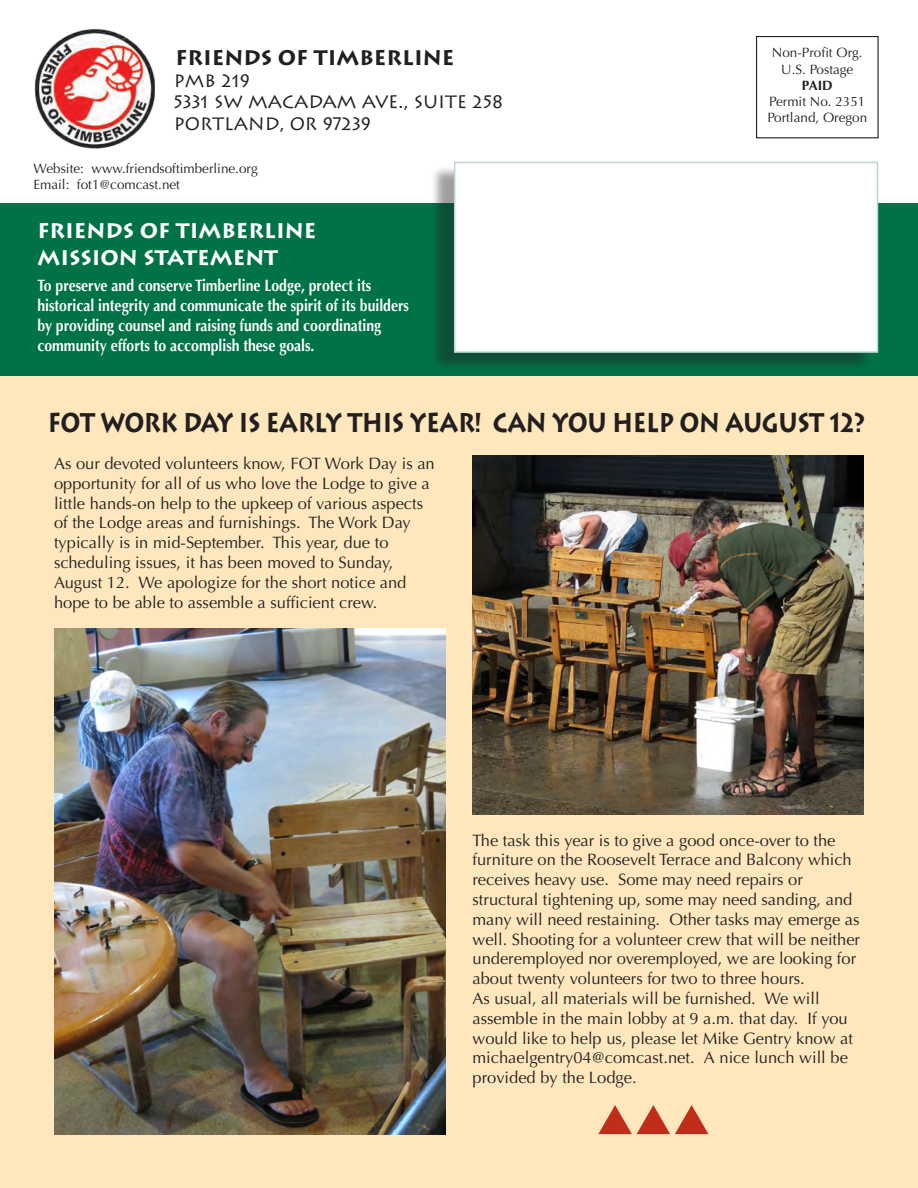
<style>
.page{position:relative;width:918px;height:1188px;background:#fff}
.page>*{position:absolute;margin:0;border:0;box-sizing:border-box;transform-origin:0 0}
.t1{font:700 27px "Lithos";letter-spacing:-.02em;color:#231f20;scale:.85 1}
.t2{font:700 21px/27px "Lithos";color:#fff}
.t3{font:700 21px "Lithos";color:#231f20}
.t4{font:18px/21.6px "Lithos";color:#231f20}
.t5{font:16.5px/19.8px "Optima";color:#231f20}
.t6{font:700 16.5px/19.8px "Optima";color:#fff;scale:.85 1}
.t7{font:13.5px/16.2px "Optima";color:#231f20}
.t8{font:700 13.5px "Optima";color:#231f20}
</style>
<div class="page">
<div style="left:0;top:374px;width:918px;height:814px;background:#fee7bd"></div>
<div style="left:756px;top:36px;width:123px;height:102px;border:1px solid #231f20"></div>
<div style="left:0;top:203px;width:918px;height:173px;background:#007248"></div>
<div style="left:431px;top:165px;width:440px;height:207px;background:#231f20;opacity:.43"></div>
<div style="left:454px;top:162px;width:424px;height:191px;background:#fff;border:2px solid #bbd7cd"></div>
<svg style="left:598px;top:1105px;width:110px;height:29px"></svg>
<img style="left:35px;top:28px;width:120px;height:121px">
<img style="left:54px;top:629px;width:392px;height:505px">
<img style="left:472px;top:455px;width:392px;height:359px">
<p class="t3" style="left:176px;top:45px;width:280px">FRIENDS OF TIMBERLINE</p>
<p class="t4" style="left:174px;top:70px;width:331px">PMB 219<br>5331 SW MACADAM AVE., SUITE 258<br>PORTLAND, OR 97239</p>
<p class="t7" style="left:33px;top:161px;width:226px">Website: www.friendsoftimberline.org<br>Email: fot1@comcast.net</p>
<p class="t2" style="left:37px;top:218px;width:280px">FRIENDS OF TIMBERLINE<br>MISSION STATEMENT</p>
<p class="t6" style="left:37px;top:276px;width:439px">To preserve and conserve Timberline Lodge, protect its historical integrity and communicate the spirit of its builders by providing counsel and raising funds and coordinating community efforts to accomplish these goals.</p>
<p class="t7" style="left:772px;top:45px;width:92px;text-align:center">Non-Profit Org.<br>U.S. Postage</p>
<p class="t8" style="left:802px;top:77px;width:32px">PAID</p>
<p class="t7" style="left:767px;top:94px;width:101px">Permit No. 2351<br>Portland, Oregon</p>
<h1 class="t1" style="left:48px;top:406px;width:963px">FOT WORK DAY IS EARLY THIS YEAR! CAN YOU HELP ON AUGUST 12?</h1>
<p class="t5" style="left:54px;top:454px;width:382px">As our devoted volunteers know, FOT Work Day is an opportunity for all of us who love the Lodge to give a little hands-on help to the upkeep of various aspects of the Lodge areas and furnishings. The Work Day typically is in mid-September. This year, due to scheduling issues, it has been moved to Sunday, August 12. We apologize for the short notice and hope to be able to assemble a sufficient crew.</p>
<p class="t5" style="left:472px;top:830px;width:389px">The task this year is to give a good once-over to the furniture on the Roosevelt Terrace and Balcony which receives heavy use. Some may need repairs or structural tightening up, some may need sanding, and many will need restaining. Other tasks may emerge as well. Shooting for a volunteer crew that will be neither underemployed nor overemployed, we are looking for about twenty volunteers for two to three hours.<br>As usual, all materials will be furnished. We will assemble in the main lobby at 9 a.m. that day. If you would like to help us, please let Mike Gentry know at michaelgentry04@comcast.net. A nice lunch will be provided by the Lodge.</p>
</div>
